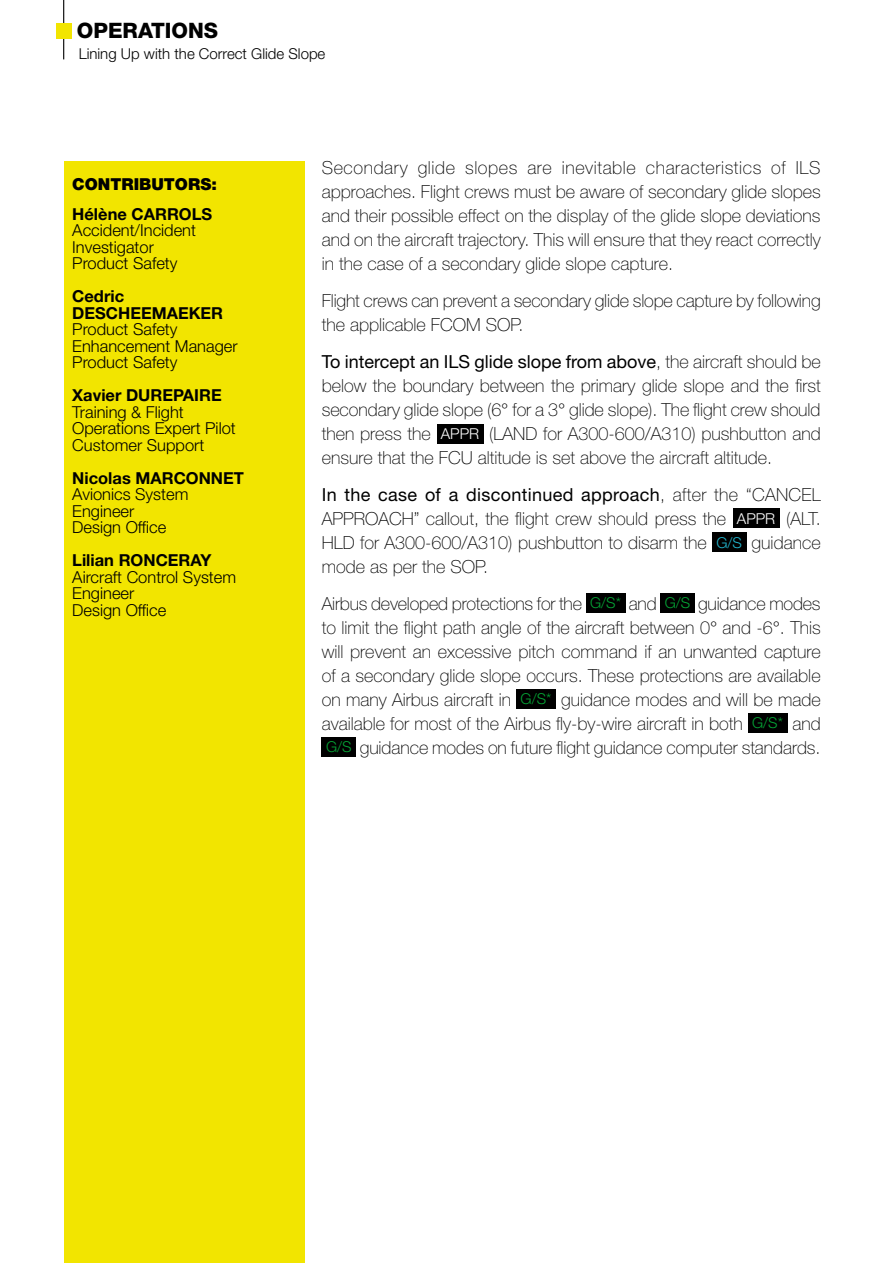
<style>
.page{position:relative;width:893px;height:1263px;background:#fff}
.page>*{position:absolute;margin:0;border:0;box-sizing:border-box;transform-origin:0 0}
.t1{font:800 21.3px "Helvetica Neue LT Std";color:#000}
.t2{font:100 18px/24px "Helvetica Neue LT Std";color:#000;text-align:justify}
.t3{font:300 16.5px/16.5px "Helvetica Neue LT Std";color:#000}
.t4{font:700 16.5px/16.5px "Helvetica Neue LT Std";color:#000}
.t5{font:900 16.5px "Helvetica Neue LT Std";color:#000}
.t6{font:300 15px "Helvetica Neue LT Std";color:#000}
.s1{font-weight:400}
.s2{font-weight:300;font-size:15px;color:#fff}
.s3{font-weight:300;font-size:15px;color:#22b7cf}
.s4{font-weight:300;font-size:15px;color:#05a435}
</style>
<div class="page">
<div style="left:437px;top:424px;width:46px;height:19px;background:#000"></div>
<div style="left:733px;top:509px;width:46px;height:19px;background:#000"></div>
<div style="left:712px;top:533px;width:34px;height:19px;background:#000"></div>
<div style="left:586px;top:593px;width:39px;height:20px;background:#000"></div>
<div style="left:660px;top:593px;width:34px;height:20px;background:#000"></div>
<div style="left:516px;top:689px;width:40px;height:20px;background:#000"></div>
<div style="left:748px;top:713px;width:39px;height:20px;background:#000"></div>
<div style="left:322px;top:737px;width:34px;height:20px;background:#000"></div>
<div style="left:64px;top:162px;width:241px;height:1101px;background:#f2e500"></div>
<hr style="left:63px;top:0;width:1px;height:59px;background:#000">
<div style="left:57px;top:23px;width:15px;height:15px;background:#f2e500"></div>
<p class="t1" style="left:77px;top:18px;width:143px">OPERATIONS</p>
<p class="t6" style="left:79px;top:45px;width:248px">Lining Up with the Correct Glide Slope</p>
<p class="t5" style="left:72px;top:175px;width:146px">CONTRIBUTORS:</p>
<p class="t4" style="left:72px;top:205px;width:141px">Hélène CARROLS</p>
<p class="t3" style="left:72px;top:222px;width:125px">Accident/Incident<br>Investigator<br>Product Safety</p>
<p class="t4" style="left:72px;top:288px;width:152px">Cedric<br>DESCHEEMAEKER</p>
<p class="t3" style="left:72px;top:321px;width:167px">Product Safety<br>Enhancement Manager<br>Product Safety</p>
<p class="t4" style="left:72px;top:387px;width:151px">Xavier DUREPAIRE</p>
<p class="t3" style="left:72px;top:403px;width:165px">Training &amp; Flight<br>Operations Expert Pilot<br>Customer Support</p>
<p class="t4" style="left:72px;top:469px;width:173px">Nicolas MARCONNET</p>
<p class="t3" style="left:72px;top:486px;width:118px">Avionics System<br>Engineer<br>Design Office</p>
<p class="t4" style="left:72px;top:552px;width:141px">Lilian RONCERAY</p>
<p class="t3" style="left:72px;top:568px;width:165px">Aircraft Control System<br>Engineer<br>Design Office</p>
<p class="t2" style="left:322px;top:156px;width:500px">Secondary glide slopes are inevitable characteristics of ILS approaches. Flight crews must be aware of secondary glide slopes and their possible effect on the display of the glide slope deviations and on the aircraft trajectory. This will ensure that they react correctly in the case of a secondary glide slope capture.</p>
<p class="t2" style="left:322px;top:289px;width:500px">Flight crews can prevent a secondary glide slope capture by following the applicable FCOM SOP.</p>
<p class="t2" style="left:322px;top:349px;width:500px"><span class="s1">To intercept an ILS glide slope from above</span>, the aircraft should be below the boundary between the primary glide slope and the first secondary glide slope (6° for a 3° glide slope). The flight crew should then press the <span class="s2">APPR</span> (LAND for A300-600/A310) pushbutton and ensure that the FCU altitude is set above the aircraft altitude.</p>
<p class="t2" style="left:322px;top:482px;width:501px"><span class="s1">In the case of a discontinued approach</span>, after the “CANCEL APPROACH” callout, the flight crew should press the <span class="s2">APPR</span> (ALT.<br>HLD for A300-600/A310) pushbutton to disarm the <span class="s3">G/S</span> guidance mode as per the SOP.</p>
<p class="t2" style="left:322px;top:591px;width:501px">Airbus developed protections for the <span class="s4">G/S*</span> and <span class="s4">G/S</span> guidance modes to limit the flight path angle of the aircraft between 0° and -6°. This will prevent an excessive pitch command if an unwanted capture of a secondary glide slope occurs. These protections are available on many Airbus aircraft in <span class="s4">G/S*</span> guidance modes and will be made available for most of the Airbus fly-by-wire aircraft in both <span class="s4">G/S*</span> and <span class="s4">G/S</span> guidance modes on future flight guidance computer standards.</p>
</div>
